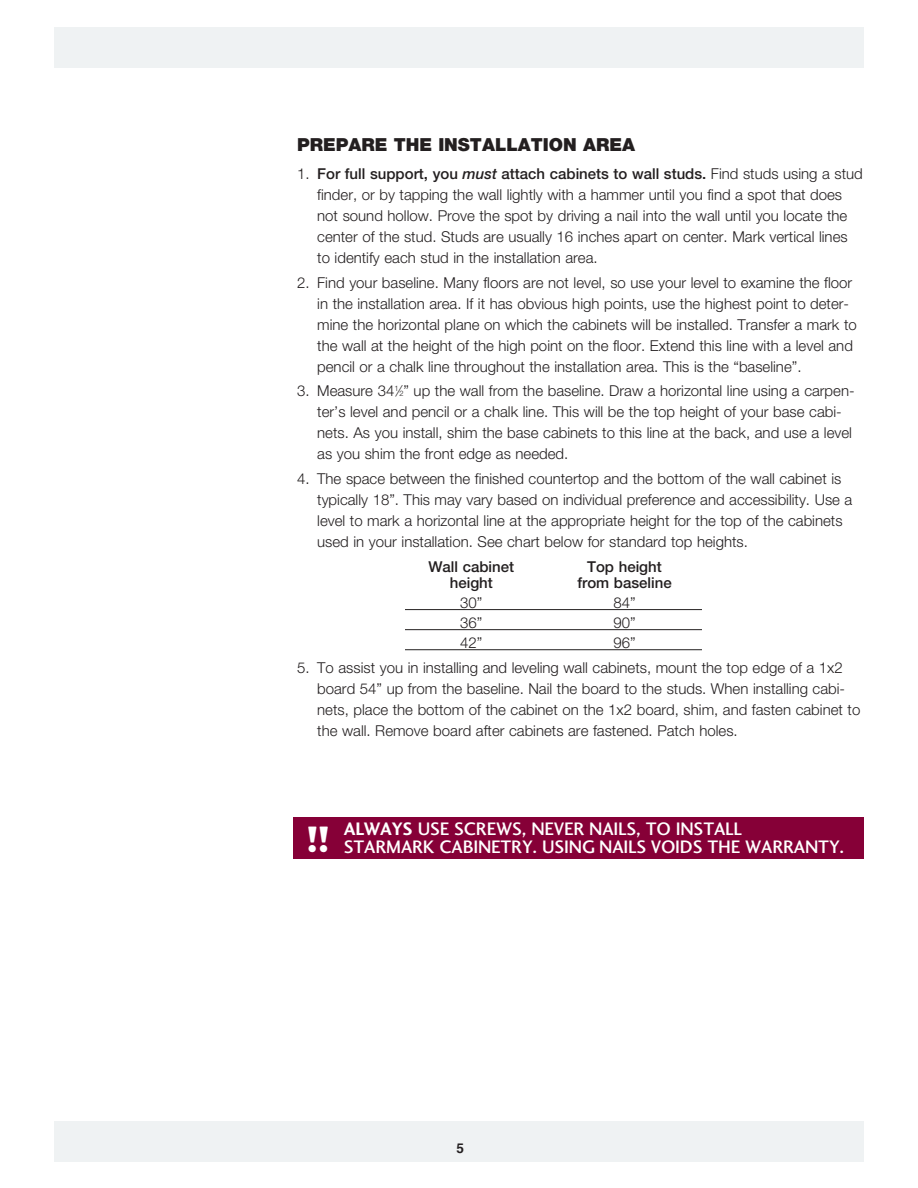
<style>
.page{position:relative;width:918px;height:1188px;background:#fff}
.page>*{position:absolute;margin:0;border:0;box-sizing:border-box;transform-origin:0 0}
.t1{font:800 36px "Barmeno";color:#fff}
.t2{font:18.75px/18px "Charlotte Sans Medium Plain";letter-spacing:-.01em;color:#fff}
.Headline{font:900 18px "Helvetica Neue";color:#231f20}
.body_copy{font:300 15px/21px "Helvetica Neue";color:#231f20}
.Body_Copy_Bold{font:500 15px "Helvetica Neue";color:#231f20}
.Body_Copy_Bold-2{font:300 15px "Helvetica Neue";color:#231f20}
.t3{font:700 13.5px "Helvetica";color:#231f20}
.s1{font-weight:500}
.s2{font-weight:500;font-style:italic}
.s3{font-size:7.5px}
.s4{font-family:"Charlotte Sans Bold Plain"}
</style>
<div class="page">
<div style="left:54px;top:28px;width:810px;height:40px;background:#eff2f3"></div>
<div style="left:54px;top:1121px;width:810px;height:41px;background:#eff2f3"></div>
<hr style="left:405px;top:609px;width:297px;height:1px;background:#231f20">
<hr style="left:405px;top:629px;width:297px;height:1px;background:#231f20">
<hr style="left:405px;top:649px;width:297px;height:1px;background:#231f20">
<div style="left:293px;top:817px;width:571px;height:42px;background:#860037"></div>
<p class="Headline" style="left:297px;top:134px;width:340px">PREPARE THE INSTALLATION AREA</p>
<p class="body_copy" style="left:317px;top:163px;width:547px;text-indent:-20px">1. <span class="s1">For full support, you</span> <span class="s2">must</span> <span class="s1">attach cabinets to wall studs.</span> Find studs using a stud finder, or by tapping the wall lightly with a hammer until you find a spot that does not sound hollow. Prove the spot by driving a nail into the wall until you locate the center of the stud. Studs are usually 16 inches apart on center. Mark vertical lines to identify each stud in the installation area.</p>
<p class="body_copy" style="left:317px;top:272px;width:541px;text-indent:-20px">2. Find your baseline. Many floors are not level, so use your level to examine the floor in the installation area. If it has obvious high points, use the highest point to deter&shy;mine the horizontal plane on which the cabinets will be installed. Transfer a mark to the wall at the height of the high point on the floor. Extend this line with a level and pencil or a chalk line throughout the installation area. This is the “baseline”.</p>
<p class="body_copy" style="left:317px;top:380px;width:539px;text-indent:-20px">3. Measure 34<sup>1</sup>⁄<span class="s3">2</span>” up the wall from the baseline. Draw a horizontal line using a carpen&shy;ter’s level and pencil or a chalk line. This will be the top height of your base cabi&shy;nets. As you install, shim the base cabinets to this line at the back, and use a level as you shim the front edge as needed.</p>
<p class="body_copy" style="left:317px;top:468px;width:537px;text-indent:-20px">4. The space between the finished countertop and the bottom of the wall cabinet is typically 18”. This may vary based on individual preference and accessibility. Use a level to mark a horizontal line at the appropriate height for the top of the cabinets used in your installation. See chart below for standard top heights.</p>
<p class="Body_Copy_Bold" style="left:428px;top:557px;width:87px">Wall cabinet</p>
<p class="Body_Copy_Bold" style="left:587px;top:557px;width:76px">Top height</p>
<p class="Body_Copy_Bold" style="left:450px;top:574px;width:45px">height</p>
<p class="Body_Copy_Bold" style="left:577px;top:574px;width:96px">from baseline</p>
<p class="Body_Copy_Bold-2" style="left:460px;top:594px;width:24px">30”</p>
<p class="Body_Copy_Bold-2" style="left:613px;top:594px;width:24px">84”</p>
<p class="Body_Copy_Bold-2" style="left:460px;top:614px;width:24px">36”</p>
<p class="Body_Copy_Bold-2" style="left:613px;top:614px;width:24px">90”</p>
<p class="Body_Copy_Bold-2" style="left:460px;top:634px;width:24px">42”</p>
<p class="Body_Copy_Bold-2" style="left:613px;top:634px;width:24px">96”</p>
<p class="body_copy" style="left:317px;top:657px;width:545px;text-indent:-20px">5. To assist you in installing and leveling wall cabinets, mount the top edge of a 1x2 board 54” up from the baseline. Nail the board to the studs. When installing cabi&shy;nets, place the bottom of the cabinet on the 1x2 board, shim, and fasten cabinet to the wall. Remove board after cabinets are fastened. Patch holes.</p>
<p class="t1" style="left:307px;top:817px;width:23px">!!</p>
<p class="t2" style="left:344px;top:820px;width:502px"><span class="s4">ALWAYS</span> USE SCREWS, NEVER NAILS, TO INSTALL<br>STARMARK CABINETRY. USING NAILS VOIDS THE WARRANTY.</p>
<p class="t3" style="left:457px;top:1137px;width:9px">5</p>
</div>
